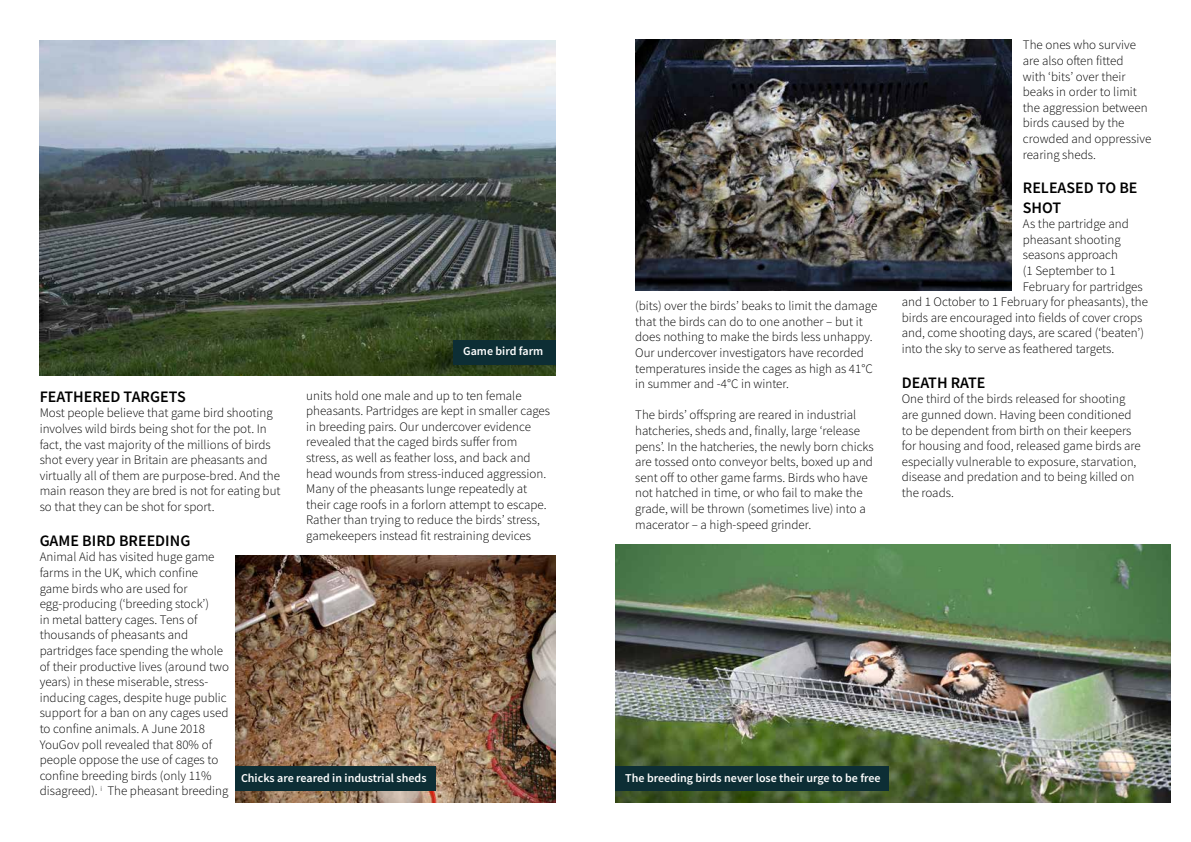
<style>
.page{position:relative;width:1191px;height:842px;background:#fff}
.page>*{position:absolute;margin:0;border:0;box-sizing:border-box;transform-origin:0 0}
.t1{font:600 16px/19.2px "Source Sans Pro";color:#000}
.t2{font:300 13px/15.6px "Source Sans Pro";color:#000}
.t3{font:600 12px "Source Sans Pro";color:#fff}
</style>
<div class="page">
<img style="left:616px;top:544px;width:554px;height:258px">
<img style="left:235px;top:556px;width:321px;height:246px">
<img style="left:40px;top:40px;width:516px;height:336px">
<img style="left:635px;top:40px;width:376px;height:250px">
<div style="left:235px;top:766px;width:201px;height:25px;background:#0d2e35"></div>
<div style="left:616px;top:766px;width:273px;height:25px;background:#0d2e35"></div>
<div style="left:453px;top:340px;width:103px;height:24px;background:#0d2e35"></div>
<p class="t2" style="left:635px;top:298px;width:244px">(bits) over the birds’ beaks to limit the damage that the birds can do to one another – but it does nothing to make the birds less unhappy.<br>Our undercover investigators have recorded temperatures inside the cages as high as 41°C in summer and -4°C in winter.</p>
<p class="t2" style="left:635px;top:407px;width:240px">The birds’ offspring are reared in industrial hatcheries, sheds and, finally, large ‘release pens’. In the hatcheries, the newly born chicks are tossed onto conveyor belts, boxed up and sent off to other game farms. Birds who have not hatched in time, or who fail to make the grade, will be thrown (sometimes live) into a macerator – a high-speed grinder.</p>
<p class="t3" style="left:463px;top:343px;width:82px">Game bird farm</p>
<p class="t2" style="left:306px;top:387px;width:245px">units hold one male and up to ten female pheasants. Partridges are kept in smaller cages in breeding pairs. Our undercover evidence revealed that the caged birds suffer from stress, as well as feather loss, and back and head wounds from stress-induced aggression.<br>Many of the pheasants lunge repeatedly at their cage roofs in a forlorn attempt to escape.<br>Rather than trying to reduce the birds’ stress, gamekeepers instead fit restraining devices</p>
<p class="t1" style="left:40px;top:387px;width:147px">FEATHERED TARGETS</p>
<p class="t2" style="left:40px;top:405px;width:242px">Most people believe that game bird shooting involves wild birds being shot for the pot. In fact, the vast majority of the millions of birds shot every year in Britain are pheasants and virtually all of them are purpose-bred. And the main reason they are bred is not for eating but so that they can be shot for sport.</p>
<p class="t1" style="left:40px;top:531px;width:152px">GAME BIRD BREEDING</p>
<p class="t2" style="left:40px;top:549px;width:191px">Animal Aid has visited huge game farms in the UK, which confine game birds who are used for egg-producing (‘breeding stock’)<br>in metal battery cages. Tens of thousands of pheasants and partridges face spending the whole of their productive lives (around two years) in these miserable, stress&shy;inducing cages, despite huge public support for a ban on any cages used to confine animals. A June 2018<br>YouGov poll revealed that 80% of people oppose the use of cages to confine breeding birds (only 11% disagreed). <sup>i</sup> The pheasant breeding</p>
<p class="t3" style="left:241px;top:770px;width:187px">Chicks are reared in industrial sheds</p>
<p class="t3" style="left:625px;top:770px;width:257px">The breeding birds never lose their urge to be free</p>
<p class="t2" style="left:1023px;top:37px;width:130px">The ones who survive are also often fitted<br>with ‘bits’ over their beaks in order to limit the aggression between birds caused by the crowded and oppressive rearing sheds.</p>
<p class="t1" style="left:1023px;top:178px;width:116px">RELEASED TO BE<br>SHOT</p>
<p class="t2" style="left:1023px;top:216px;width:107px">As the partridge and</p>
<p class="t2" style="left:1023px;top:232px;width:99px">pheasant shooting</p>
<p class="t2" style="left:1023px;top:247px;width:97px">seasons approach</p>
<p class="t2" style="left:1023px;top:263px;width:94px">(1 September to 1</p>
<p class="t2" style="left:1023px;top:279px;width:121px">February for partridges</p>
<p class="t2" style="left:901px;top:294px;width:248px">and 1 October to 1 February for pheasants), the</p>
<p class="t2" style="left:901px;top:310px;width:242px">birds are encouraged into fields of cover crops</p>
<p class="t2" style="left:901px;top:325px;width:244px">and, come shooting days, are scared (‘beaten’)</p>
<p class="t2" style="left:901px;top:341px;width:214px">into the sky to serve as feathered targets.</p>
<p class="t1" style="left:901px;top:373px;width:85px">DEATH RATE</p>
<p class="t2" style="left:901px;top:391px;width:241px">One third of the birds released for shooting are gunned down. Having been conditioned to be dependent from birth on their keepers for housing and food, released game birds are especially vulnerable to exposure, starvation, disease and predation and to being killed on the roads.</p>
</div>
